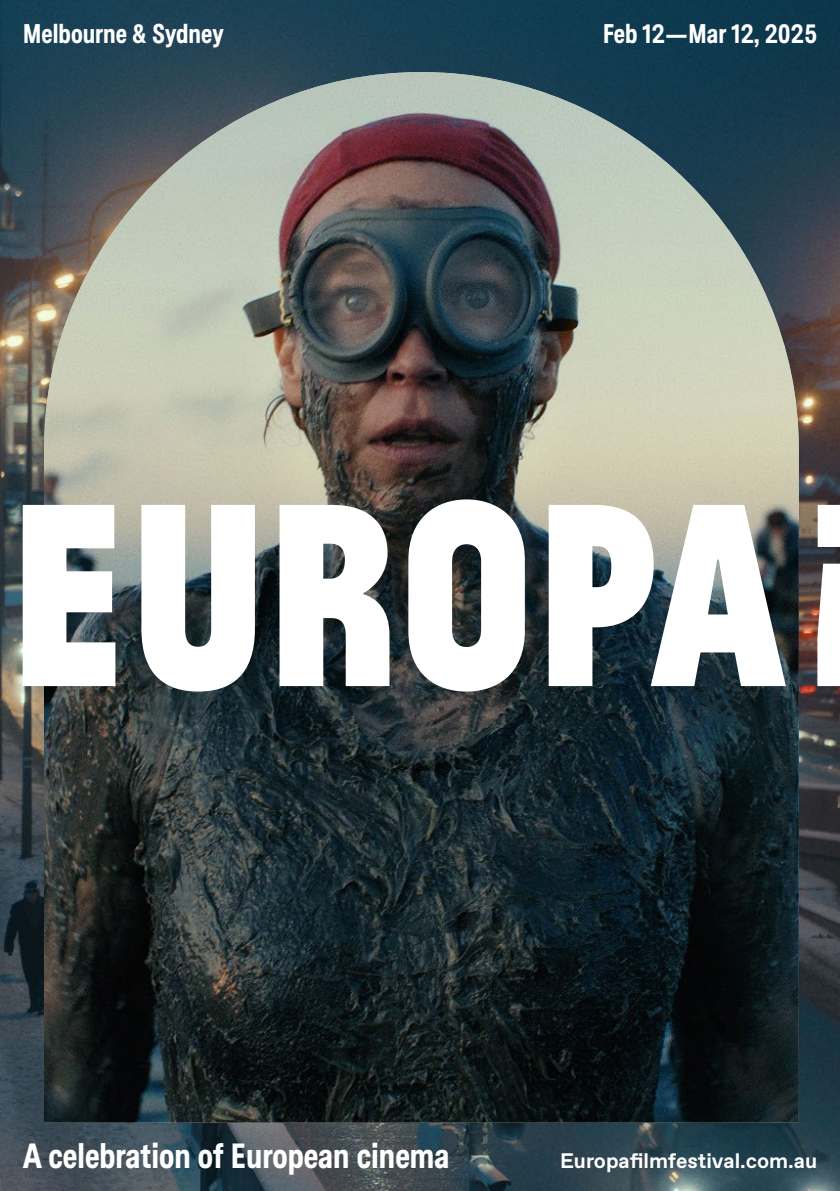
<style>
.page{position:relative;width:840px;height:1191px;background:#fff}
.page>*{position:absolute;margin:0;border:0;box-sizing:border-box;transform-origin:0 0}
.t1{font:700 condensed 35px "Messina Sans";color:#fff}
.t2{font:700 condensed 27px "Messina Sans";color:#fff}
.t3{font:700 21px "Favorit";color:#fff}
</style>
<div class="page">
<img style="left:0;top:0;width:839px;height:1191px">
<img style="left:44px;top:72px;width:754px;height:1050px">
<svg style="left:23px;top:505px;width:92px;height:181px"></svg>
<svg style="left:141px;top:505px;width:114px;height:186px"></svg>
<svg style="left:279px;top:505px;width:110px;height:181px"></svg>
<svg style="left:408px;top:499px;width:116px;height:192px"></svg>
<svg style="left:548px;top:505px;width:237px;height:181px"></svg>
<svg style="left:816px;top:505px;width:23px;height:181px"></svg>
<p class="t2" style="left:23px;top:13px;width:202px">Melbourne &amp; Sydney</p>
<p class="t2" style="left:602px;top:13px;width:216px">Feb 12—Mar 12, 2025</p>
<p class="t1" style="left:23px;top:1129px;width:428px">A celebration of European cinema</p>
<p class="t3" style="left:559px;top:1147px;width:258px">Europafilmfestival.com.au</p>
</div>
